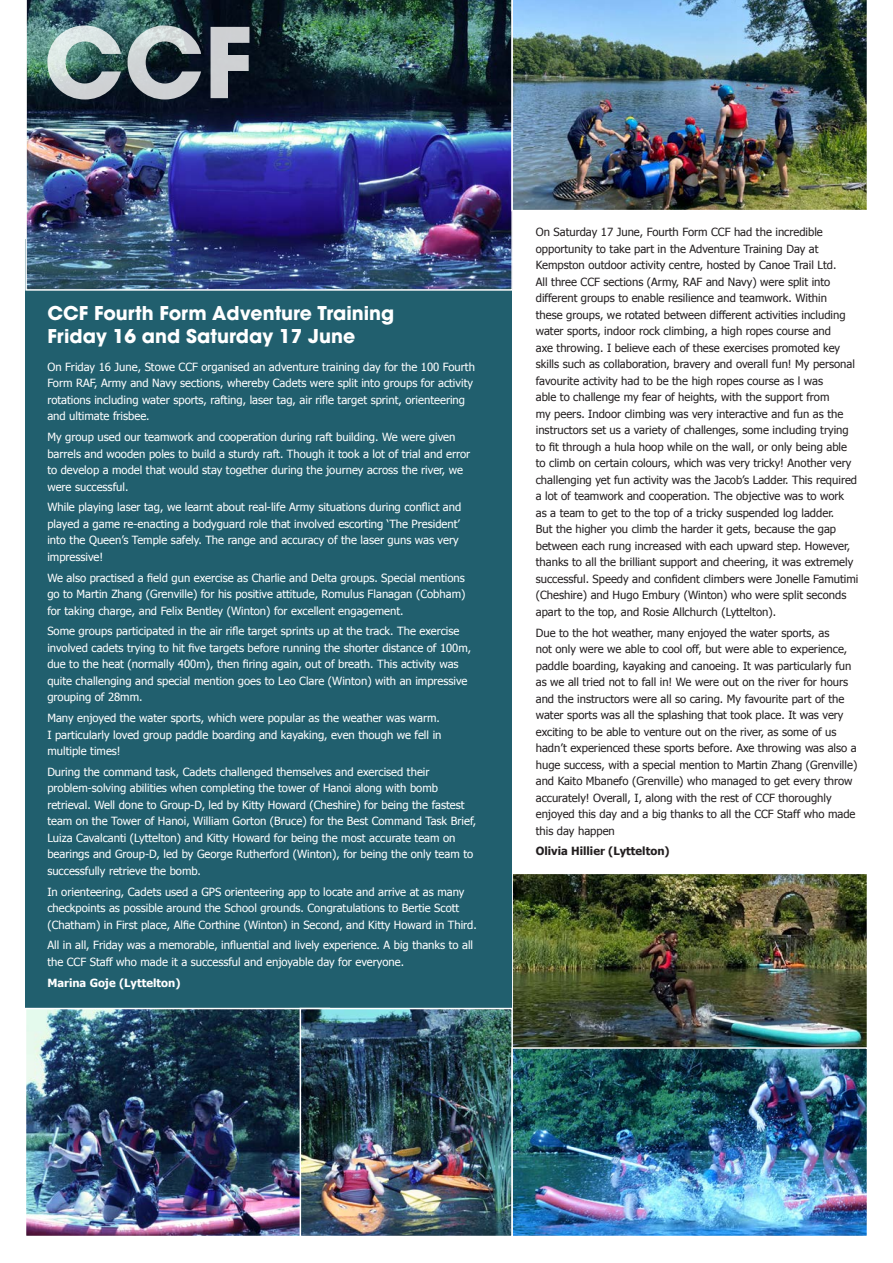
<style>
.page{position:relative;width:893px;height:1263px;background:#fff}
.page>*{position:absolute;margin:0;border:0;box-sizing:border-box;transform-origin:0 0}
.t1{font:700 18.9px/23px "ITC Avant Garde Pro";color:#fff}
.t2{font:11.25px/16.5px "Tahoma";color:#fff}
.t3{font:11.25px/16.5px "Tahoma";color:#231f20}
.t4{font:700 11.25px "Tahoma";color:#231f20}
.t5{font:700 11.25px "Tahoma";color:#fff}
</style>
<div class="page">
<img style="left:514px;top:876px;width:351px;height:171px">
<div style="left:511px;top:873px;width:357px;height:187px;border:2px solid #fff"></div>
<div style="left:26px;top:239px;width:486px;height:816px;background:#215f6e"></div>
<img style="left:25px;top:0;width:488px;height:291px">
<svg style="left:47px;top:26px;width:202px;height:73px;background:#778588"></svg>
<img style="left:28px;top:1011px;width:272px;height:223px">
<div style="left:25px;top:1008px;width:305px;height:229px;border:2px solid #fff"></div>
<img style="left:303px;top:1011px;width:207px;height:223px">
<div style="left:300px;top:1008px;width:213px;height:229px;border:2px solid #fff"></div>
<img style="left:511px;top:0;width:356px;height:211px">
<img style="left:514px;top:1050px;width:351px;height:184px">
<div style="left:511px;top:1047px;width:357px;height:190px;border:2px solid #fff"></div>
<p class="t1" style="left:47px;top:302px;width:348px">CCF Fourth Form Adventure Training<br>Friday 16 and Saturday 17 June</p>
<p class="t2" style="left:47px;top:358px;width:429px">On Friday 16 June, Stowe CCF organised an adventure training day for the 100 Fourth Form RAF, Army and Navy sections, whereby Cadets were split into groups for activity rotations including water sports, rafting, laser tag, air rifle target sprint, orienteering and ultimate frisbee.</p>
<p class="t2" style="left:47px;top:428px;width:424px">My group used our teamwork and cooperation during raft building. We were given barrels and wooden poles to build a sturdy raft. Though it took a lot of trial and error to develop a model that would stay together during the journey across the river, we were successful.</p>
<p class="t2" style="left:47px;top:498px;width:415px">While playing laser tag, we learnt about real-life Army situations during conflict and played a game re-enacting a bodyguard role that involved escorting ‘The President’ into the Queen’s Temple safely. The range and accuracy of the laser guns was very impressive!</p>
<p class="t2" style="left:47px;top:569px;width:420px;text-align:justify">We also practised a field gun exercise as Charlie and Delta groups. Special mentions go to Martin Zhang (Grenville) for his positive attitude, Romulus Flanagan (Cobham) for taking charge, and Felix Bentley (Winton) for excellent engagement.</p>
<p class="t2" style="left:47px;top:622px;width:425px">Some groups participated in the air rifle target sprints up at the track. The exercise involved cadets trying to hit five targets before running the shorter distance of 100m, due to the heat (normally 400m), then firing again, out of breath. This activity was quite challenging and special mention goes to Leo Clare (Winton) with an impressive grouping of 28mm.</p>
<p class="t2" style="left:47px;top:709px;width:396px">Many enjoyed the water sports, which were popular as the weather was warm.<br>I particularly loved group paddle boarding and kayaking, even though we fell in multiple times!</p>
<p class="t2" style="left:47px;top:763px;width:430px">During the command task, Cadets challenged themselves and exercised their problem-solving abilities when completing the tower of Hanoi along with bomb retrieval. Well done to Group-D, led by Kitty Howard (Cheshire) for being the fastest team on the Tower of Hanoi, William Gorton (Bruce) for the Best Command Task Brief, Luiza Cavalcanti (Lyttelton) and Kitty Howard for being the most accurate team on bearings and Group-D, led by George Rutherford (Winton), for being the only team to successfully retrieve the bomb.</p>
<p class="t2" style="left:47px;top:883px;width:431px">In orienteering, Cadets used a GPS orienteering app to locate and arrive at as many checkpoints as possible around the School grounds. Congratulations to Bertie Scott (Chatham) in First place, Alfie Corthine (Winton) in Second, and Kitty Howard in Third.</p>
<p class="t2" style="left:47px;top:936px;width:427px">All in all, Friday was a memorable, influential and lively experience. A big thanks to all the CCF Staff who made it a successful and enjoyable day for everyone.</p>
<p class="t5" style="left:47px;top:975px;width:135px">Marina Goje (Lyttelton)</p>
<p class="t3" style="left:536px;top:223px;width:324px">On Saturday 17 June, Fourth Form CCF had the incredible opportunity to take part in the Adventure Training Day at Kempston outdoor activity centre, hosted by Canoe Trail Ltd.<br>All three CCF sections (Army, RAF and Navy) were split into different groups to enable resilience and teamwork. Within<br>these groups, we rotated between different activities including water sports, indoor rock climbing, a high ropes course and<br>axe throwing. I believe each of these exercises promoted key skills such as collaboration, bravery and overall fun! My personal favourite activity had to be the high ropes course as l was<br>able to challenge my fear of heights, with the support from<br>my peers. Indoor climbing was very interactive and fun as the instructors set us a variety of challenges, some including trying to fit through a hula hoop while on the wall, or only being able to climb on certain colours, which was very tricky! Another very challenging yet fun activity was the Jacob’s Ladder. This required a lot of teamwork and cooperation. The objective was to work<br>as a team to get to the top of a tricky suspended log ladder.<br>But the higher you climb the harder it gets, because the gap between each rung increased with each upward step. However, thanks to all the brilliant support and cheering, it was extremely successful. Speedy and confident climbers were Jonelle Famutimi (Cheshire) and Hugo Embury (Winton) who were split seconds apart to the top, and Rosie Allchurch (Lyttelton).</p>
<p class="t3" style="left:536px;top:624px;width:323px">Due to the hot weather, many enjoyed the water sports, as<br>not only were we able to cool off, but were able to experience, paddle boarding, kayaking and canoeing. It was particularly fun as we all tried not to fall in! We were out on the river for hours and the instructors were all so caring. My favourite part of the water sports was all the splashing that took place. It was very exciting to be able to venture out on the river, as some of us hadn’t experienced these sports before. Axe throwing was also a huge success, with a special mention to Martin Zhang (Grenville) and Kaito Mbanefo (Grenville) who managed to get every throw accurately! Overall, I, along with the rest of CCF thoroughly enjoyed this day and a big thanks to all the CCF Staff who made this day happen</p>
<p class="t4" style="left:536px;top:843px;width:135px">Olivia Hillier (Lyttelton)</p>
</div>
